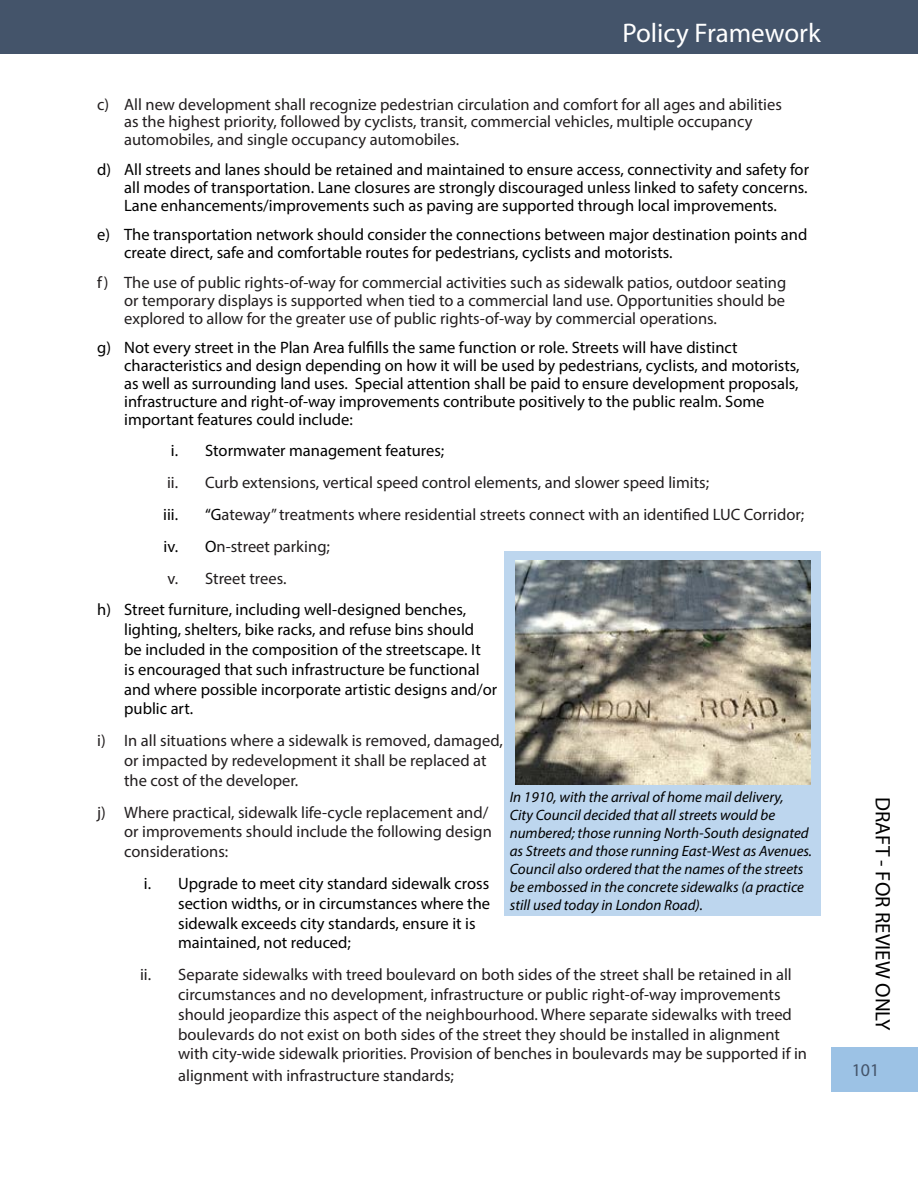
<style>
.page{position:relative;width:918px;height:1188px;background:#fff}
.page>*{position:absolute;margin:0;border:0;box-sizing:border-box;transform-origin:0 0}
.t1{font:27px "Myriad Pro";color:#fff}
.t2{font:21px "Myriad Pro";color:#000}
.t3{font:18px "Myriad Pro";color:#44546a}
.t4{font:16.5px/19.8px "Myriad Pro";color:#000}
.t5{font:16.5px/17.9px "Myriad Pro";color:#221e1f}
.t6{font:16.5px/19.8px "Myriad Pro";color:#211d1e}
.t7{font:italic 15px/18px "Myriad Pro";color:#000}
.s1{color:#000}
</style>
<div class="page">
<div style="left:832px;top:1047px;width:86px;height:45px;background:#9cc2e5"></div>
<div style="left:504px;top:551px;width:317px;height:365px;background:#bdd6ee"></div>
<img style="left:515px;top:560px;width:295px;height:225px">
<div style="left:0;top:0;width:918px;height:54px;background:#44546a"></div>
<h1 class="t1" style="left:622px;top:16px;width:200px">Policy Framework</h1>
<p class="t5" style="left:124px;top:95px;width:659px;text-indent:-27px">c) All new development shall recognize pedestrian circulation and comfort for all ages and abilities as the highest priority, followed by cyclists, transit, commercial vehicles, multiple occupancy automobiles, and single occupancy automobiles.</p>
<p class="t4" style="left:124px;top:160px;width:686px;line-height:17.9px;text-align:justify;text-indent:-27px">d) All streets and lanes should be retained and maintained to ensure access, connectivity and safety for all modes of transportation. Lane closures are strongly discouraged unless linked to safety concerns.<br>Lane enhancements/improvements such as paving are supported through local improvements.</p>
<p class="t4" style="left:124px;top:226px;width:685px;line-height:17.9px;text-indent:-27px">e) The transportation network should consider the connections between major destination points and create direct, safe and comfortable routes for pedestrians, cyclists and motorists.</p>
<p class="t5" style="left:124px;top:273px;width:664px;text-align:justify;text-indent:-27px">f) The use of public rights-of-way for commercial activities such as sidewalk patios, outdoor seating or temporary displays is supported when tied to a commercial land use. Opportunities should be explored to allow for the greater use of public rights-of-way by commercial operations.</p>
<p class="t4" style="left:124px;top:339px;width:677px;line-height:17.9px;text-indent:-27px">g) Not every street in the Plan Area fulfills the same function or role. Streets will have distinct characteristics and design depending on how it will be used by pedestrians, cyclists, and motorists, as well as surrounding land uses. Special attention shall be paid to ensure development proposals, infrastructure and right-of-way improvements contribute positively to the public realm. Some important features could include:</p>
<p class="t4" style="left:171px;top:441px;width:275px">i. Stormwater management features;</p>
<p class="t6" style="left:167px;top:473px;width:544px">ii. Curb extensions, vertical speed control elements, and slower speed limits;</p>
<p class="t4" style="left:163px;top:504px;width:16px">iii.</p>
<p class="t6" style="left:164px;top:498px;width:642px;line-height:31.8px;text-indent:42px"><span class="s1">“G</span>ateway” treatments where residential streets connect with an identified LUC Corridor; <span class="s1">iv. O</span>n-street parking;<br>v. Street trees.</p>
<p class="t4" style="left:124px;top:600px;width:375px;text-indent:-27px">h) Street furniture, including well-designed benches, lighting, shelters, bike racks, and refuse bins should<br>be included in the composition of the streetscape. It<br>is encouraged that such infrastructure be functional and where possible incorporate artistic designs and/or public art.</p>
<p class="t5" style="left:124px;top:730px;width:380px;line-height:19.8px;text-indent:-27px">i) In all situations where a sidewalk is removed, damaged, or impacted by redevelopment it shall be replaced at the cost of the developer.</p>
<p class="t5" style="left:124px;top:802px;width:369px;line-height:19.8px;text-indent:-27px">j) Where practical, sidewalk life-cycle replacement and/ or improvements should include the following design considerations:</p>
<p class="t4" style="left:178px;top:873px;width:313px;text-indent:-34px">i. Upgrade to meet city standard sidewalk cross section widths, or in circumstances where the sidewalk exceeds city standards, ensure it is maintained, not reduced;</p>
<p class="t6" style="left:178px;top:964px;width:630px;text-indent:-38px">ii. Separate sidewalks with treed boulevard on both sides of the street shall be retained in all circumstances and no development, infrastructure or public right-of-way improvements should jeopardize this aspect of the neighbourhood. Where separate sidewalks with treed boulevards do not exist on both sides of the street they should be installed in alignment with city-wide sidewalk priorities. Provision of benches in boulevards may be supported if in</p>
<p class="t6" style="left:178px;top:1065px;width:277px">alignment with infrastructure standards;</p>
<p class="t7" style="left:510px;top:788px;width:304px">In 1910, with the arrival of home mail delivery,<br>City Council decided that all streets would be numbered; those running North-South designated as Streets and those running East-West as Avenues.<br>Council also ordered that the names of the streets be embossed in the concrete sidewalks (a practice still used today in London Road).</p>
<p class="t2" style="left:896px;top:797px;width:235px;rotate:90deg">DRAFT - FOR REVIEW ONLY</p>
<p class="t3" style="left:852px;top:1059px;width:29px">101</p>
</div>
